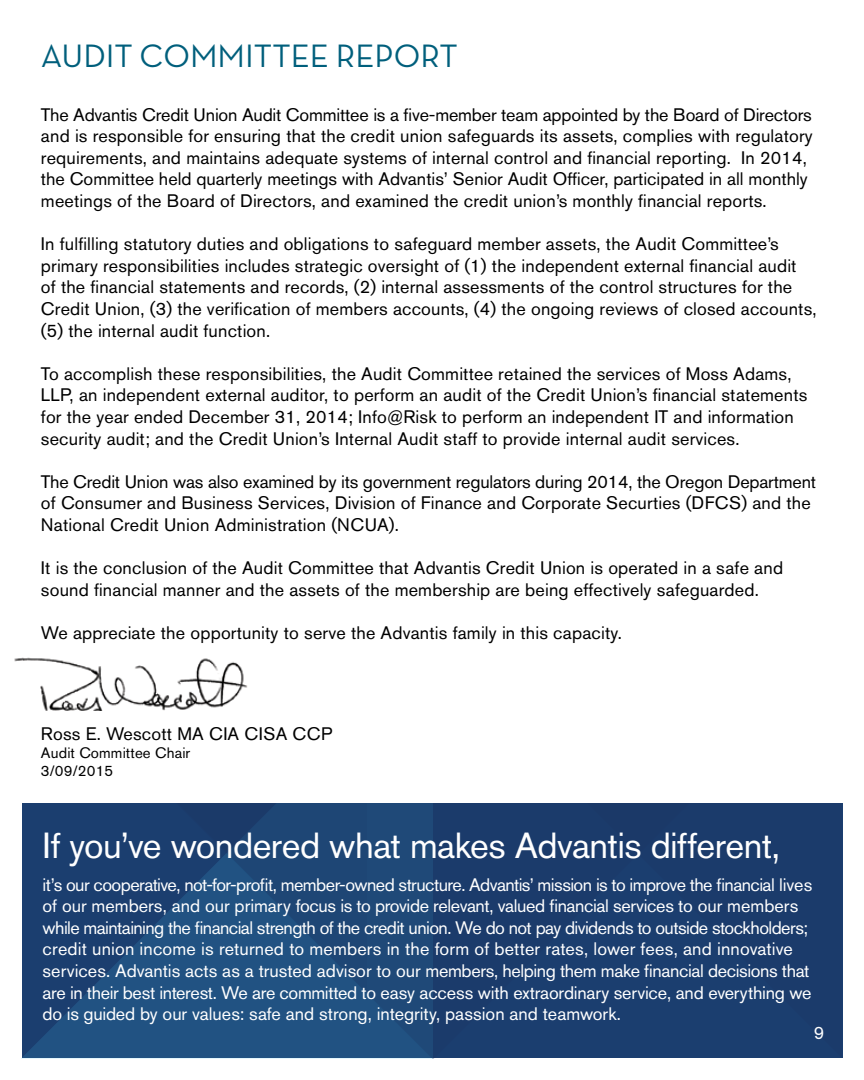
<style>
.page{position:relative;width:864px;height:1080px;background:#fff}
.page>*{position:absolute;margin:0;border:0;box-sizing:border-box;transform-origin:0 0}
.t1{font:36px "Akzidenz Grotesk BE";letter-spacing:-.015em;color:#fff}
.t2{font:33px "Neutra Text TF";color:#005f7c}
.t3{font:18px/21.6px "Akzidenz Grotesk BE";letter-spacing:.01em;color:#000}
.t4{font:18px/21.6px "Akzidenz Grotesk BE";letter-spacing:-.02em;color:#fff}
.t5{font:15px/18px "Akzidenz Grotesk BE";letter-spacing:.01em;color:#000}
</style>
<div class="page">
<div style="left:433px;top:804px;width:115px;height:254px;background:#1b3b6b"></div>
<svg style="left:24px;top:804px;width:409px;height:254px;background:#1f4d7d"></svg>
<div style="left:548px;top:804px;width:294px;height:254px;background:#1b3b6b"></div>
<svg style="left:24px;top:804px;width:343px;height:189px;background:#1d4576"></svg>
<img style="left:14px;top:657px;width:234px;height:54px">
<h2 class="t2" style="left:41px;top:36px;width:419px">AUDIT COMMITTEE REPORT</h2>
<p class="t3" style="left:41px;top:103px;width:773px">The Advantis Credit Union Audit Committee is a five-member team appointed by the Board of Directors and is responsible for ensuring that the credit union safeguards its assets, complies with regulatory requirements, and maintains adequate systems of internal control and financial reporting. In 2014, the Committee held quarterly meetings with Advantis’ Senior Audit Officer, participated in all monthly meetings of the Board of Directors, and examined the credit union’s monthly financial reports.</p>
<p class="t3" style="left:41px;top:233px;width:777px">In fulfilling statutory duties and obligations to safeguard member assets, the Audit Committee’s primary responsibilities includes strategic oversight of (1) the independent external financial audit<br>of the financial statements and records, (2) internal assessments of the control structures for the Credit Union, (3) the verification of members accounts, (4) the ongoing reviews of closed accounts, (5) the internal audit function.</p>
<p class="t3" style="left:41px;top:363px;width:768px">To accomplish these responsibilities, the Audit Committee retained the services of Moss Adams, LLP, an independent external auditor, to perform an audit of the Credit Union’s financial statements for the year ended December 31, 2014; Info@Risk to perform an independent IT and information security audit; and the Credit Union’s Internal Audit staff to provide internal audit services.</p>
<p class="t3" style="left:41px;top:471px;width:777px">The Credit Union was also examined by its government regulators during 2014, the Oregon Department of Consumer and Business Services, Division of Finance and Corporate Securties (DFCS) and the<br>National Credit Union Administration (NCUA).</p>
<p class="t3" style="left:41px;top:557px;width:744px">It is the conclusion of the Audit Committee that Advantis Credit Union is operated in a safe and sound financial manner and the assets of the membership are being effectively safeguarded.</p>
<p class="t3" style="left:41px;top:622px;width:582px">We appreciate the opportunity to serve the Advantis family in this capacity.</p>
<p class="t3" style="left:41px;top:723px;width:293px">Ross E. Wescott MA CIA CISA CCP</p>
<p class="t5" style="left:41px;top:744px;width:151px">Audit Committee Chair<br>3/09/2015</p>
<h1 class="t1" style="left:43px;top:824px;width:739px">If you’ve wondered what makes Advantis different,</h1>
<p class="t4" style="left:43px;top:873px;width:771px">it’s our cooperative, not-for-profit, member-owned structure. Advantis’ mission is to improve the financial lives of our members, and our primary focus is to provide relevant, valued financial services to our members while maintaining the financial strength of the credit union. We do not pay dividends to outside stockholders; credit union income is returned to members in the form of better rates, lower fees, and innovative services. Advantis acts as a trusted advisor to our members, helping them make financial decisions that are in their best interest. We are committed to easy access with extraordinary service, and everything we do is guided by our values: safe and strong, integrity, passion and teamwork.</p>
<p class="t4" style="left:814px;top:1022px;width:12px">9</p>
</div>
